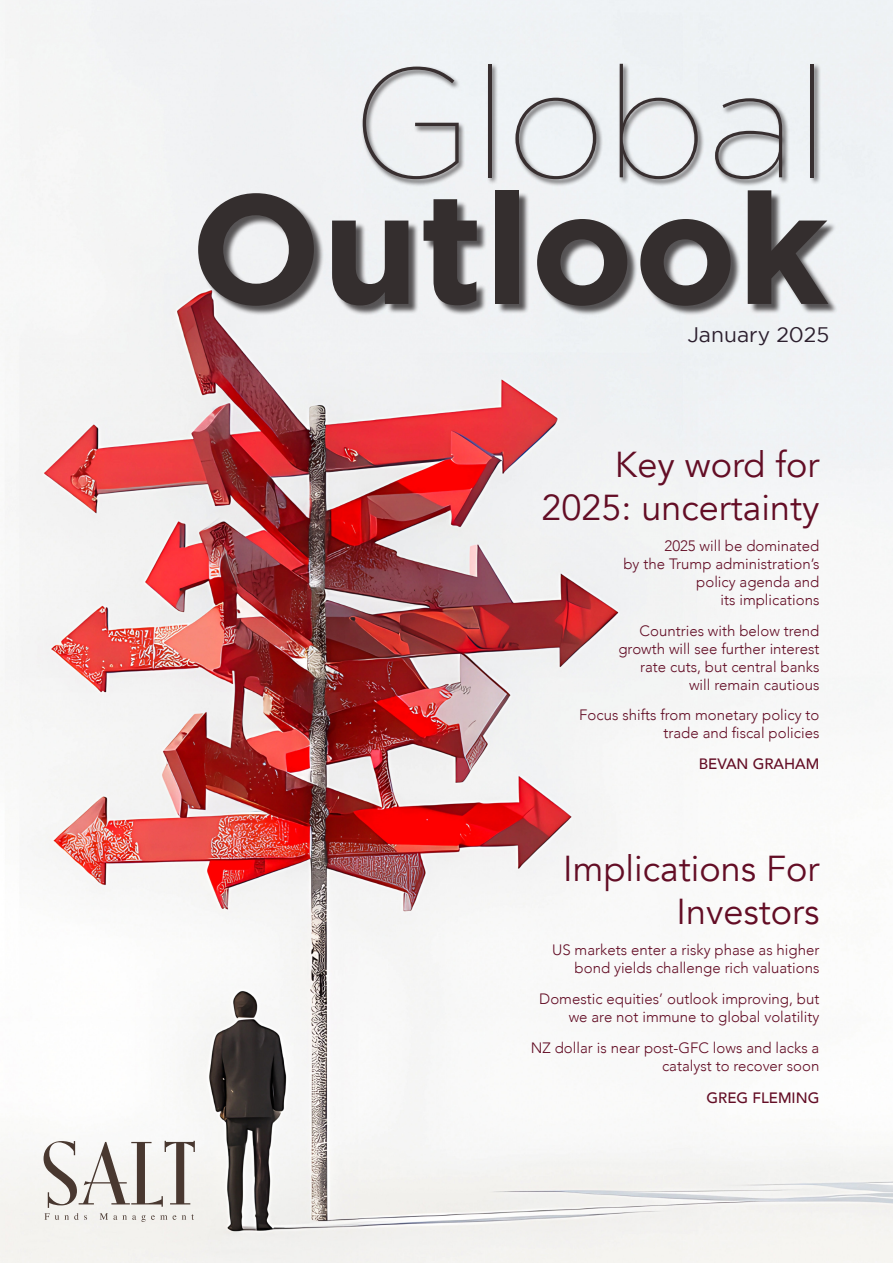
<style>
.page{position:relative;width:893px;height:1263px;background:#fff}
.page>*{position:absolute;margin:0;border:0;box-sizing:border-box;transform-origin:0 0}
.t1{font:700 155.55px "Gotham";color:#342e2e}
.t2{font:100 155.55px "Gotham";color:#382f30}
.BC_Bold{font:36px/43.2px "Avenir";color:#630d25;text-align:right}
.t3{font:21px "Gotham";color:#2c1f2e}
.BC_Bold-2{font:300 15px/18px "Avenir";color:#630d25;text-align:right}
.BC_Bold-3{font:500 15px "Avenir";color:#630d25}
</style>
<div class="page">
<img style="left:0;top:0;width:893px;height:1263px">
<svg style="left:44px;top:1141px;width:151px;height:81px"></svg>
<div style="left:361px;top:62px;width:460px;height:125px;background:#231f20;opacity:.75"></div>
<div style="left:200px;top:192px;width:638px;height:124px;background:#231f20;opacity:.75"></div>
<p class="t2" style="left:351px;top:39px;width:479px">Global</p>
<p class="t1" style="left:190px;top:159px;width:641px">Outlook</p>
<p class="t3" style="left:687px;top:323px;width:143px">January 2025</p>
<p class="BC_Bold" style="left:541px;top:444px;width:280px">Key word for<br>2025: uncertainty</p>
<p class="BC_Bold-2" style="left:623px;top:537px;width:197px">2025 will be dominated<br>by the Trump administration’s policy agenda and<br>its implications</p>
<p class="BC_Bold-2" style="left:618px;top:621px;width:202px">Countries with below trend growth will see further interest rate cuts, but central banks will remain cautious</p>
<p class="BC_Bold-2" style="left:579px;top:706px;width:242px">Focus shifts from monetary policy to trade and fiscal policies</p>
<p class="BC_Bold-3" style="left:699px;top:751px;width:122px">BEVAN GRAHAM</p>
<p class="BC_Bold" style="left:563px;top:848px;width:258px">Implications For<br>Investors</p>
<p class="BC_Bold-2" style="left:552px;top:941px;width:269px">US markets enter a risky phase as higher bond yields challenge rich valuations</p>
<p class="BC_Bold-2" style="left:539px;top:990px;width:282px">Domestic equities’ outlook improving, but we are not immune to global volatility</p>
<p class="BC_Bold-2" style="left:531px;top:1038px;width:290px">NZ dollar is near post-GFC lows and lacks a catalyst to recover soon</p>
<p class="BC_Bold-3" style="left:707px;top:1085px;width:114px">GREG FLEMING</p>
</div>
